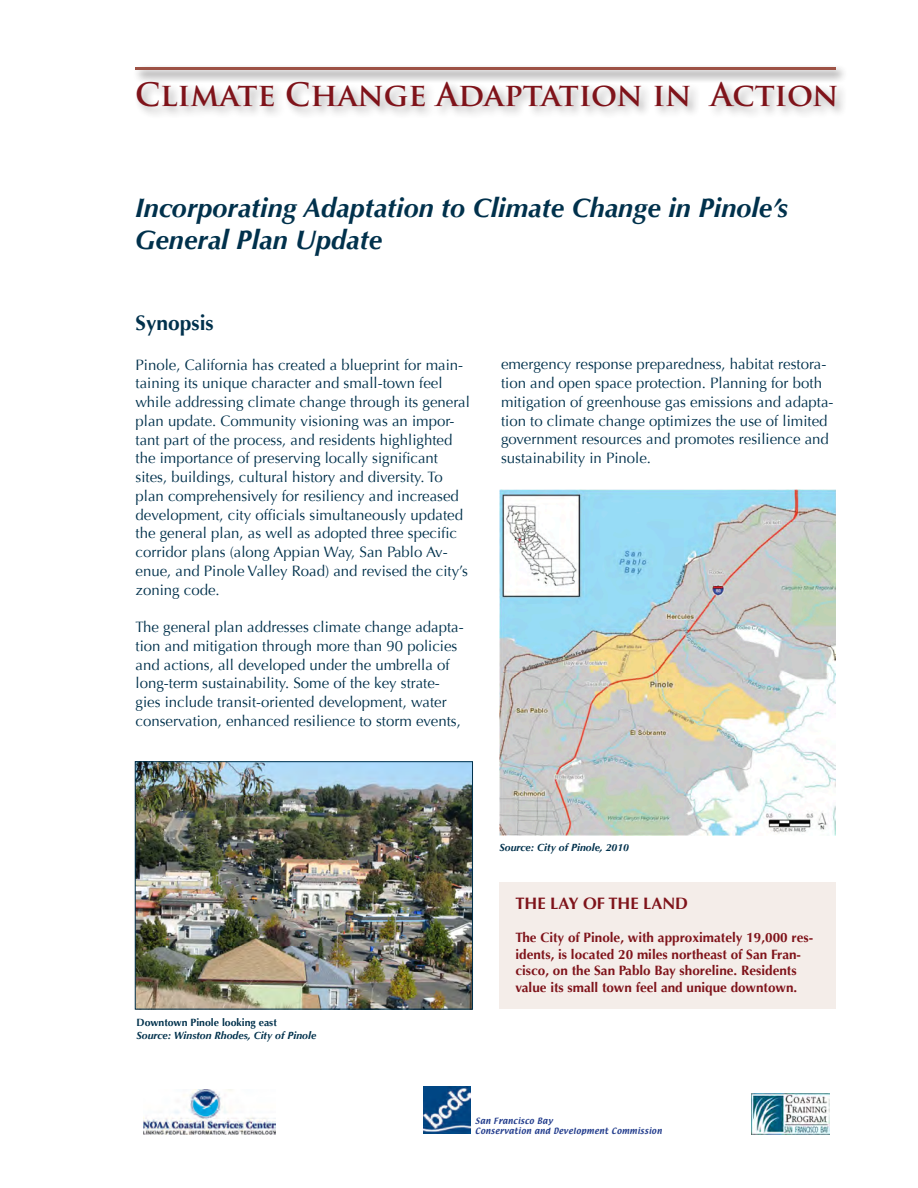
<style>
.page{position:relative;width:918px;height:1188px;background:#fff}
.page>*{position:absolute;margin:0;border:0;box-sizing:border-box;transform-origin:0 0}
.t1{font:700 31.5px "Trajan Pro";color:#7f131a}
.t2{font:italic 700 27px/32.4px "Optima";color:#00314c}
.t3{font:700 21px "Optima";color:#00314c}
.t4{font:700 16.5px "Optima";color:#7f131a}
.t5{font:15px/18.8px "Optima";color:#00314c}
.t6{font:700 13.5px/16.5px "Optima";color:#7f131a}
.t7{font:italic 700 10.5px "Optima";color:#00314c}
.t8{font:700 10.5px "Optima";color:#00314c}
.t9{font:7.5px/10.5px "Textile";letter-spacing:.05em;color:#253f8e}
</style>
<div class="page">
<div style="left:500px;top:882px;width:336px;height:127px;background:#f4ede9"></div>
<img style="left:144px;top:1090px;width:131px;height:45px">
<img style="left:751px;top:1093px;width:79px;height:42px">
<img style="left:424px;top:1086px;width:47px;height:48px">
<div style="left:133px;top:79px;width:715px;height:41px;background:#231f20;opacity:.38"></div>
<div style="left:132px;top:64px;width:716px;height:19px;background:#231f20;opacity:.75"></div>
<hr style="left:135px;top:68px;width:701px;height:2px;background:#9d5245">
<img style="left:137px;top:763px;width:334px;height:244px">
<div style="left:135px;top:761px;width:338px;height:248px;border:1px solid #00314c"></div>
<img style="left:500px;top:489px;width:336px;height:347px">
<h1 class="t1" style="left:135px;top:75px;width:705px">Climate Change Adaptation in Action</h1>
<h2 class="t2" style="left:135px;top:192px;width:654px">Incorporating Adaptation to Climate Change in Pinole’s<br>General Plan Update</h2>
<h3 class="t3" style="left:136px;top:310px;width:80px">Synopsis</h3>
<p class="t5" style="left:136px;top:355px;width:336px">Pinole, California has created a blueprint for main&shy;taining its unique character and small-town feel while addressing climate change through its general plan update. Community visioning was an impor&shy;tant part of the process, and residents highlighted the importance of preserving locally significant sites, buildings, cultural history and diversity. To plan comprehensively for resiliency and increased development, city officials simultaneously updated the general plan, as well as adopted three specific corridor plans (along Appian Way, San Pablo Av&shy;enue, and Pinole Valley Road) and revised the city’s zoning code.</p>
<p class="t5" style="left:136px;top:618px;width:330px">The general plan addresses climate change adapta&shy;tion and mitigation through more than 90 policies and actions, all developed under the umbrella of long-term sustainability. Some of the key strate&shy;gies include transit-oriented development, water conservation, enhanced resilience to storm events,</p>
<p class="t5" style="left:501px;top:355px;width:334px">emergency response preparedness, habitat restora&shy;tion and open space protection. Planning for both mitigation of greenhouse gas emissions and adapta&shy;tion to climate change optimizes the use of limited government resources and promotes resilience and sustainability in Pinole.</p>
<p class="t8" style="left:136px;top:1016px;width:142px">Downtown Pinole looking east</p>
<p class="t7" style="left:136px;top:1029px;width:181px">Source: Winston Rhodes, City of Pinole</p>
<p class="t7" style="left:500px;top:841px;width:131px">Source: City of Pinole, 2010</p>
<p class="t4" style="left:515px;top:894px;width:174px">THE LAY OF THE LAND</p>
<p class="t6" style="left:515px;top:930px;width:299px">The City of Pinole, with approximately 19,000 res&shy;idents, is located 20 miles northeast of San Fran&shy;cisco, on the San Pablo Bay shoreline. Residents value its small town feel and unique downtown.</p>
<p class="t9" style="left:475px;top:1116px;width:188px">San Francisco Bay<br>Conservation and Development Commission</p>
</div>
